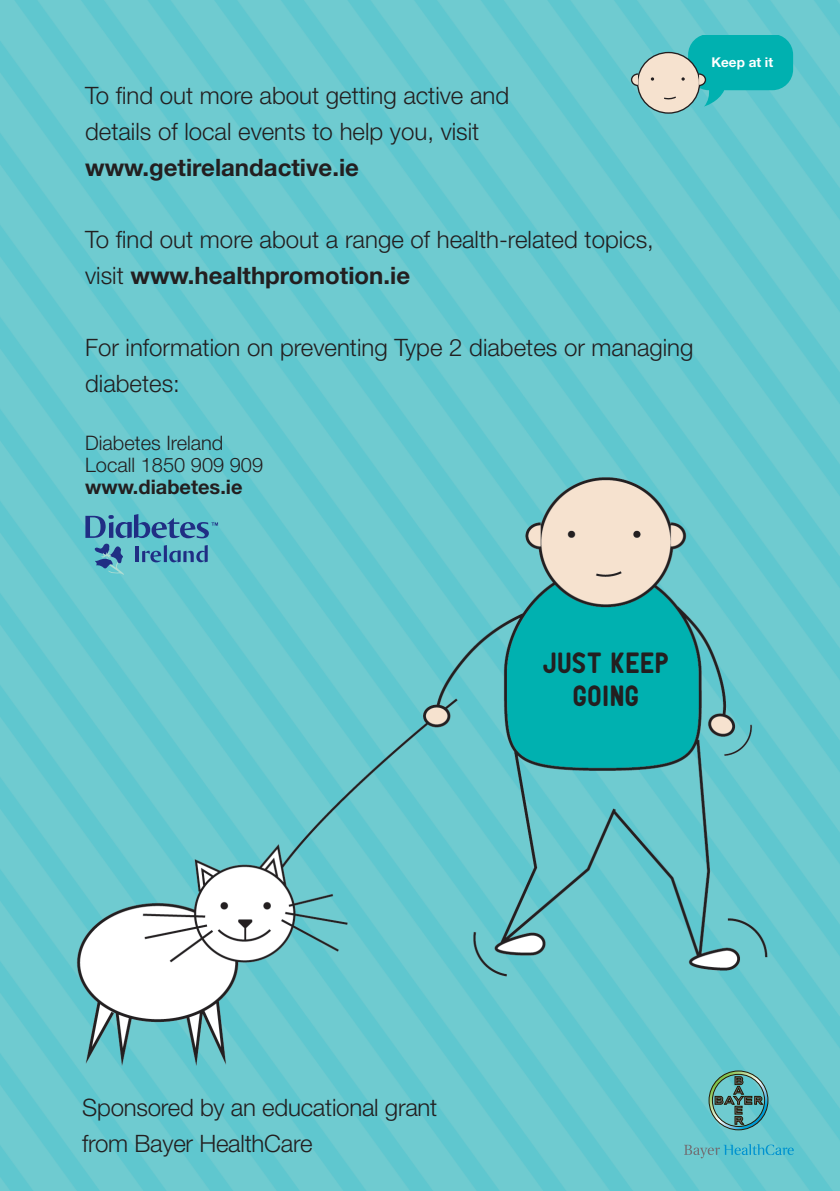
<style>
.page{position:relative;width:840px;height:1191px;background:#fff}
.page>*{position:absolute;margin:0;border:0;box-sizing:border-box;transform-origin:0 0}
.t1{font:28px/33.6px "PTF NORDIC Rnd";color:#231f20;text-align:center}
.t2{font:300 24px/36px "Helvetica Neue";color:#231f20}
.t3{font:700 24px "Helvetica Neue";color:#231f20}
.t4{font:300 20px/22px "Helvetica Neue";color:#231f20}
.t5{font:700 20px "Helvetica Neue";color:#231f20}
.t6{font:700 13.4px "Helvetica Neue";color:#fff}
.s1{font-weight:700}
</style>
<div class="page">
<img style="left:0;top:0;width:839px;height:1191px">
<svg style="left:683px;top:1144px;width:110px;height:14px;background:#5bbbc9"></svg>
<svg style="left:708px;top:1070px;width:59px;height:60px;background:#5da09d"></svg>
<div style="left:637px;top:53px;width:62px;height:60px;background:#f6e2cf;border-radius:50%"></div>
<svg style="left:630px;top:73px;width:9px;height:14px"></svg>
<svg style="left:662px;top:36px;width:130px;height:70px"></svg>
<svg style="left:85px;top:514px;width:133px;height:61px;background:#58a5bd"></svg>
<p class="t2" style="left:85px;top:77px;width:425px">To find out more about getting active and details of local events to help you, visit</p>
<p class="t3" style="left:85px;top:153px;width:275px">www.getirelandactive.ie</p>
<p class="t2" style="left:85px;top:221px;width:570px">To find out more about a range of health-related topics, visit <span class="s1">www.healthpromotion.ie</span></p>
<p class="t2" style="left:85px;top:329px;width:609px">For information on preventing Type 2 diabetes or managing diabetes:</p>
<p class="t4" style="left:85px;top:431px;width:179px">Diabetes Ireland<br>Locall 1850 909 909</p>
<p class="t5" style="left:85px;top:474px;width:159px">www.diabetes.ie</p>
<p class="t6" style="left:711px;top:54px;width:63px">Keep at it</p>
<p class="t1" style="left:542px;top:647px;width:127px">JUST KEEP<br>GOING</p>
<p class="t2" style="left:82px;top:1089px;width:356px">Sponsored by an educational grant from Bayer HealthCare</p>
</div>
